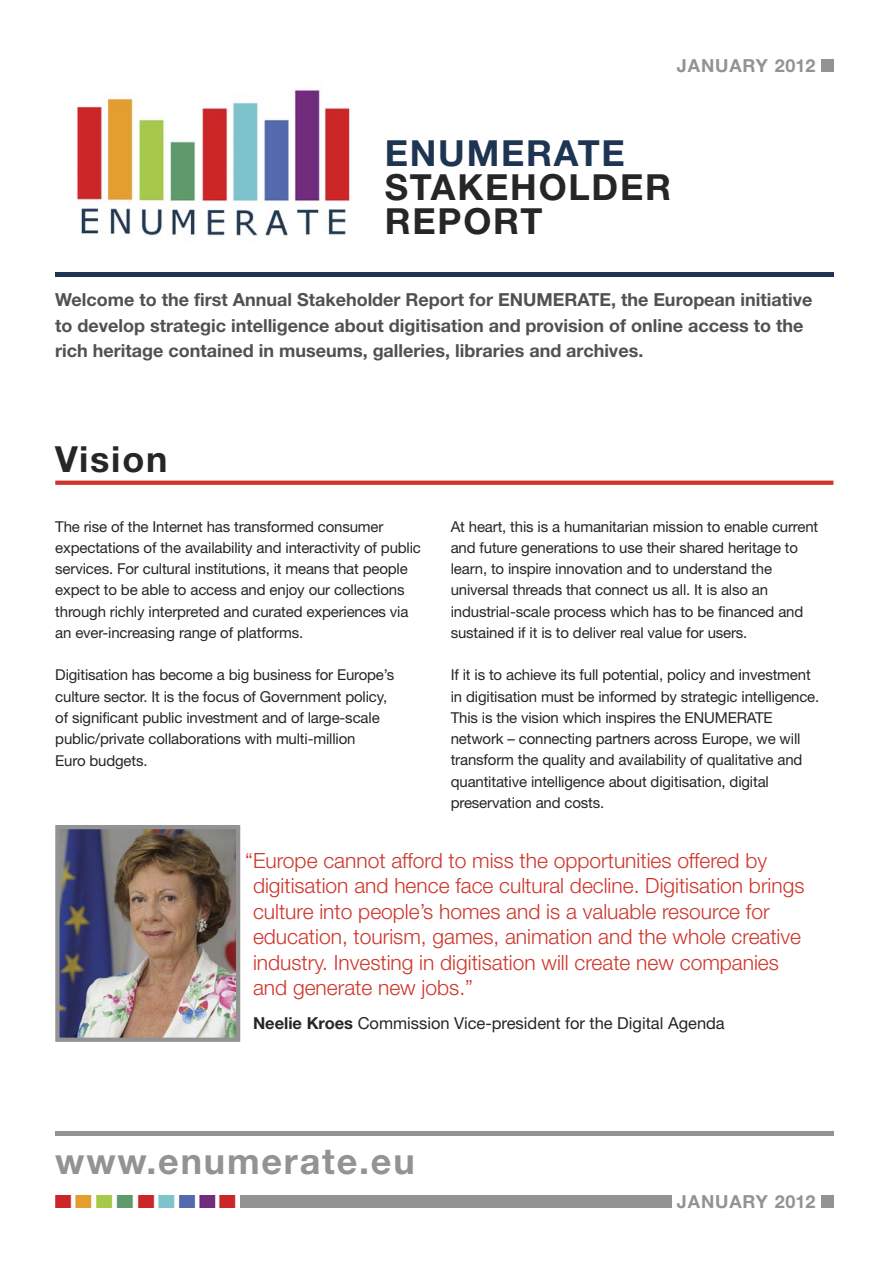
<style>
.page{position:relative;width:893px;height:1263px;background:#fff}
.page>*{position:absolute;margin:0;border:0;box-sizing:border-box;transform-origin:0 0}
.t1{font:700 36px/34px "Helvetica Neue";letter-spacing:.05em;color:#272627}
.t2{font:700 36px "Helvetica Neue";letter-spacing:.05em;color:#939393}
.t3{font:700 36px "Helvetica Neue";letter-spacing:.05em;color:#1d3552}
.t4{font:300 21px/25.5px "Helvetica Neue";color:#ce352b}
.t5{font:700 18px/25.5px "Helvetica Neue";color:#525152}
.t6{font:700 18px "Helvetica Neue";letter-spacing:.05em;color:#939393}
.t7{font:16.5px "Helvetica Neue";color:#272627}
.t8{font:15px/21.3px "Helvetica Neue";letter-spacing:-.01em;color:#272627}
.s1{font-weight:700}
</style>
<div class="page">
<div style="left:821px;top:1195px;width:12px;height:13px;background:#939393"></div>
<div style="left:240px;top:1195px;width:432px;height:13px;background:#939393"></div>
<img style="left:55px;top:1195px;width:181px;height:13px">
<svg style="left:55px;top:481px;width:778px;height:4px;fill:#ce352b"></svg>
<img style="left:76px;top:90px;width:275px;height:147px">
<img style="left:60px;top:830px;width:175px;height:207px">
<div style="left:55px;top:825px;width:185px;height:217px;border:4px solid #939393"></div>
<div style="left:821px;top:60px;width:12px;height:12px;background:#939393"></div>
<hr style="left:55px;top:272px;width:778px;height:4px;background:#1d3552">
<hr style="left:55px;top:1131px;width:778px;height:4px;background:#939393">
<p class="t6" style="left:677px;top:59px;width:140px">JANUARY 2012</p>
<h1 class="t3" style="left:385px;top:140px;width:242px">ENUMERATE</h1>
<h1 class="t1" style="left:385px;top:173px;width:288px">STAKEHOLDER<br>REPORT</h1>
<p class="t5" style="left:55px;top:289px;width:759px">Welcome to the first Annual Stakeholder Report for ENUMERATE, the European initiative to develop strategic intelligence about digitisation and provision of online access to the rich heritage contained in museums, galleries, libraries and archives.</p>
<h1 class="t1" style="left:55px;top:445px;width:114px">Vision</h1>
<p class="t8" style="left:55px;top:517px;width:367px">The rise of the Internet has transformed consumer expectations of the availability and interactivity of public services. For cultural institutions, it means that people expect to be able to access and enjoy our collections through richly interpreted and curated experiences via an ever-increasing range of platforms.</p>
<p class="t8" style="left:55px;top:666px;width:340px">Digitisation has become a big business for Europe’s culture sector. It is the focus of Government policy, of significant public investment and of large-scale public/private collaborations with multi-million<br>Euro budgets.</p>
<p class="t8" style="left:451px;top:517px;width:369px">At heart, this is a humanitarian mission to enable current and future generations to use their shared heritage to learn, to inspire innovation and to understand the universal threads that connect us all. It is also an industrial-scale process which has to be financed and sustained if it is to deliver real value for users.</p>
<p class="t8" style="left:451px;top:666px;width:370px">If it is to achieve its full potential, policy and investment in digitisation must be informed by strategic intelligence.<br>This is the vision which inspires the ENUMERATE network – connecting partners across Europe, we will transform the quality and availability of qualitative and quantitative intelligence about digitisation, digital preservation and costs.</p>
<p class="t4" style="left:253px;top:849px;width:553px;text-indent:-8px">“Europe cannot afford to miss the opportunities offered by digitisation and hence face cultural decline. Digitisation brings culture into people’s homes and is a valuable resource for education, tourism, games, animation and the whole creative industry. Investing in digitisation will create new companies and generate new jobs.”</p>
<p class="t7" style="left:253px;top:1017px;width:473px"><span class="s1">Neelie Kroes</span> Commission Vice-president for the Digital Agenda</p>
<h1 class="t2" style="left:55px;top:1148px;width:361px">www.enumerate.eu</h1>
<p class="t6" style="left:677px;top:1195px;width:140px">JANUARY 2012</p>
</div>
